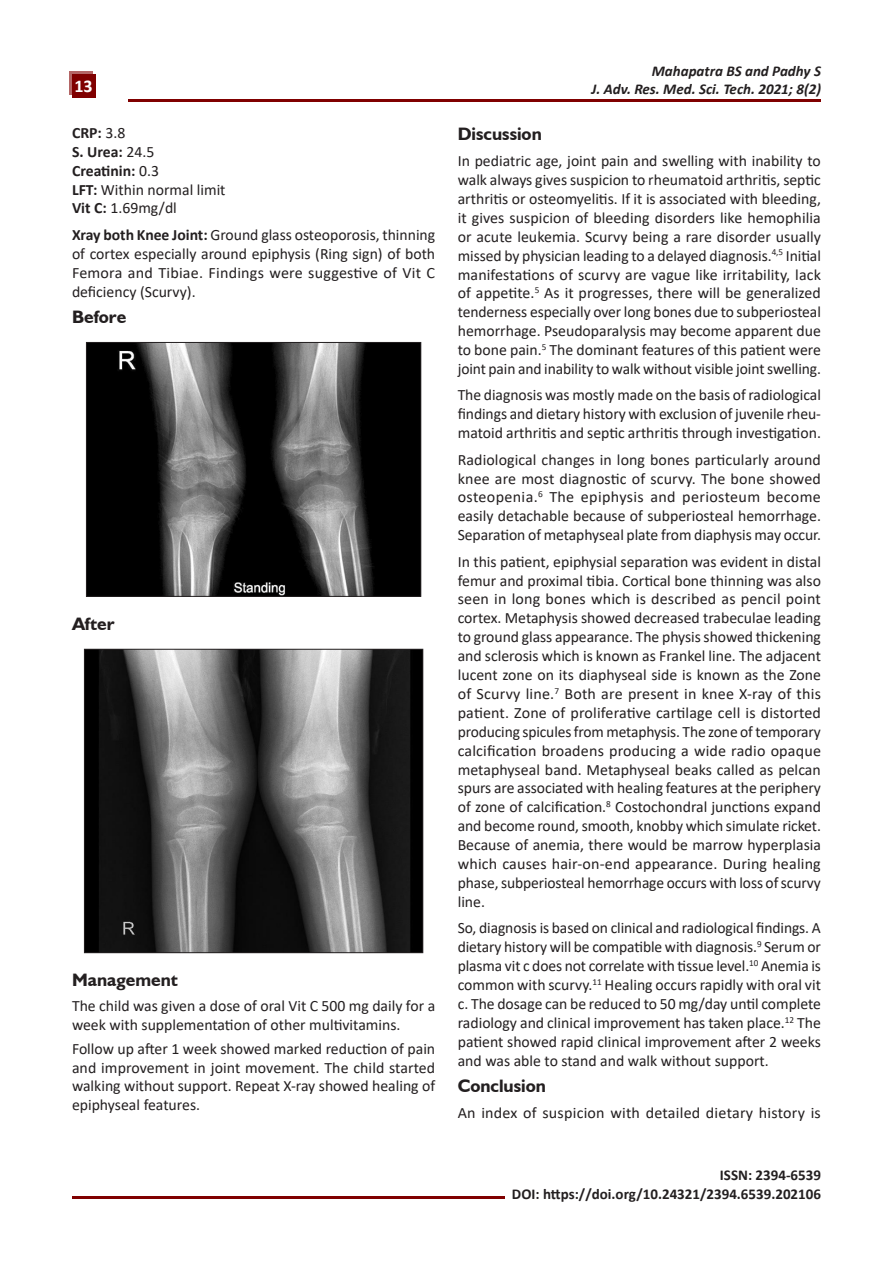
<style>
.page{position:relative;width:893px;height:1263px;background:#fff}
.page>*{position:absolute;margin:0;border:0;box-sizing:border-box;transform-origin:0 0}
.Body_Text{font:700 18px "Humanist 521 BT";color:#231f20}
.Heading_1{font:700 18px "Humanist 521 BT";color:#231f20}
.t1{font:700 18px "Calibri";color:#fff}
.Body_Text-2{font:15.75px/18.9px "Calibri";color:#231f20;text-align:justify}
.Body_Text-3{font:700 15.75px "Calibri";color:#231f20}
.t2{font:700 15px/18.9px "Calibri";color:#231f20;text-align:right}
.t3{font:italic 700 15px/18px "Calibri";color:#231f20;text-align:right}
.s1{font-weight:400}
.s2{font-weight:700}
</style>
<div class="page">
<div style="left:69px;top:71px;width:23px;height:23px;background:#b46666"></div>
<div style="left:72px;top:74px;width:23px;height:23px;background:#800000"></div>
<hr style="left:128px;top:100px;width:693px;height:2px;background:#800000">
<hr style="left:72px;top:1196px;width:433px;height:2px;background:#800000">
<img style="left:88px;top:344px;width:331px;height:250px">
<div style="left:86px;top:342px;width:335px;height:254px;border:1px solid #231f20"></div>
<img style="left:86px;top:651px;width:335px;height:300px">
<div style="left:84px;top:649px;width:339px;height:304px;border:1px solid #231f20"></div>
<p class="t1" style="left:74px;top:74px;width:20px">13</p>
<p class="Body_Text-3" style="left:72px;top:121px;width:55px">CRP: <span class="s1">3.8</span></p>
<p class="Body_Text-3" style="left:72px;top:140px;width:84px">S. Urea: <span class="s1">24.5</span></p>
<p class="Body_Text-3" style="left:72px;top:159px;width:89px">Creatinin: <span class="s1">0.3</span></p>
<p class="Body_Text-2" style="left:72px;top:179px;width:155px"><span class="s2">LFT:</span> Within normal limit</p>
<p class="Body_Text-2" style="left:72px;top:198px;width:106px"><span class="s2">Vit C:</span> 1.69mg/dl</p>
<p class="Body_Text-2" style="left:72px;top:225px;width:365px"><span class="s2">Xray both Knee Joint:</span> Ground glass osteoporosis, thinning of cortex especially around epiphysis (Ring sign) of both Femora and Tibiae. Findings were suggestive of Vit C deficiency (Scurvy).</p>
<p class="Heading_1" style="left:72px;top:306px;width:56px">Before</p>
<p class="Body_Text" style="left:72px;top:612px;width:44px">After</p>
<p class="Body_Text" style="left:72px;top:969px;width:108px">Management</p>
<p class="Body_Text-2" style="left:72px;top:996px;width:365px">The child was given a dose of oral Vit C 500 mg daily for a week with supplementation of other multivitamins.</p>
<p class="Body_Text-2" style="left:72px;top:1039px;width:365px">Follow up after 1 week showed marked reduction of pain and improvement in joint movement. The child started walking without support. Repeat X-ray showed healing of epiphyseal features.</p>
<p class="t3" style="left:591px;top:61px;width:231px">Mahapatra BS and Padhy S<br>J. Adv. Res. Med. Sci. Tech. 2021; 8(2)</p>
<p class="Body_Text" style="left:458px;top:122px;width:86px">Discussion</p>
<p class="Body_Text-2" style="left:458px;top:151px;width:365px">In pediatric age, joint pain and swelling with inability to walk always gives suspicion to rheumatoid arthritis, septic arthritis or osteomyelitis. If it is associated with bleeding, it gives suspicion of bleeding disorders like hemophilia or acute leukemia. Scurvy being a rare disorder usually missed by physician leading to a delayed diagnosis.<sup>4,5</sup> Initial manifestations of scurvy are vague like irritability, lack of appetite.<sup>5</sup> As it progresses, there will be generalized tenderness especially over long bones due to subperiosteal hemorrhage. Pseudoparalysis may become apparent due to bone pain.<sup>5</sup> The dominant features of this patient were joint pain and inability to walk without visible joint swelling.</p>
<p class="Body_Text-2" style="left:458px;top:385px;width:365px">The diagnosis was mostly made on the basis of radiological findings and dietary history with exclusion of juvenile rheu&shy;matoid arthritis and septic arthritis through investigation.</p>
<p class="Body_Text-2" style="left:458px;top:450px;width:365px">Radiological changes in long bones particularly around knee are most diagnostic of scurvy. The bone showed osteopenia.<sup>6</sup> The epiphysis and periosteum become easily detachable because of subperiosteal hemorrhage.<br>Separation of metaphyseal plate from diaphysis may occur.</p>
<p class="Body_Text-2" style="left:458px;top:552px;width:365px">In this patient, epiphysial separation was evident in distal femur and proximal tibia. Cortical bone thinning was also seen in long bones which is described as pencil point cortex. Metaphysis showed decreased trabeculae leading to ground glass appearance. The physis showed thickening and sclerosis which is known as Frankel line. The adjacent lucent zone on its diaphyseal side is known as the Zone of Scurvy line.<sup>7</sup> Both are present in knee X-ray of this patient. Zone of proliferative cartilage cell is distorted producing spicules from metaphysis. The zone of temporary calcification broadens producing a wide radio opaque metaphyseal band. Metaphyseal beaks called as pelcan spurs are associated with healing features at the periphery of zone of calcification.<sup>8</sup> Costochondral junctions expand and become round, smooth, knobby which simulate ricket.<br>Because of anemia, there would be marrow hyperplasia which causes hair-on-end appearance. During healing phase, subperiosteal hemorrhage occurs with loss of scurvy line.</p>
<p class="Body_Text-2" style="left:458px;top:918px;width:365px">So, diagnosis is based on clinical and radiological findings. A dietary history will be compatible with diagnosis.<sup>9</sup> Serum or plasma vit c does not correlate with tissue level.<sup>10</sup> Anemia is common with scurvy.<sup>11</sup> Healing occurs rapidly with oral vit c. The dosage can be reduced to 50 mg/day until complete radiology and clinical improvement has taken place.<sup>12</sup> The patient showed rapid clinical improvement after 2 weeks and was able to stand and walk without support.</p>
<p class="Body_Text" style="left:458px;top:1075px;width:90px">Conclusion</p>
<p class="Body_Text-2" style="left:458px;top:1103px;width:365px">An index of suspicion with detailed dietary history is</p>
<p class="t2" style="left:512px;top:1165px;width:311px">ISSN: 2394-6539<br>DOI: https://doi.org/10.24321/2394.6539.202106</p>
</div>
